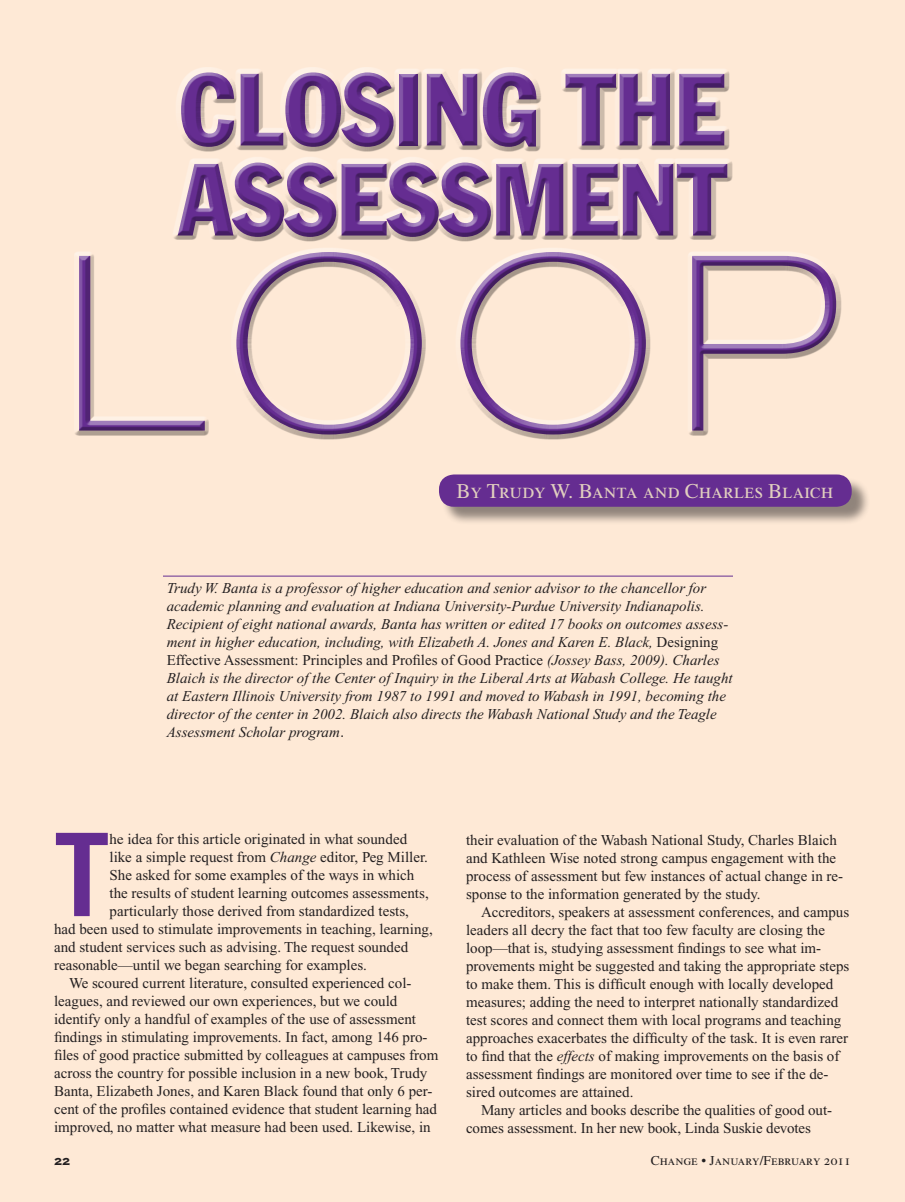
<style>
.page{position:relative;width:905px;height:1202px;background:#fff}
.page>*{position:absolute;margin:0;border:0;box-sizing:border-box;transform-origin:0 0}
.t1{font:100 expanded 244.5px "Helvetica Neue";color:#652d91}
.t2{font:700 condensed 111px "Helvetica";color:#652d91}
.t3{font:condensed 100.5px/90px "Franklin Gothic";color:#652d91}
.t4{font:21px "Times Roman SC";color:#e1cfbf}
.t5{font:15px/18px "Times New Roman";color:#231f20}
.t6{font:italic 15px/18px "Times New Roman";color:#231f20}
.t7{font:13.5px "Times Roman SC";color:#231f20}
.t8{font:700 13.5px "Copperplate";color:#231f20}
.s1{font-style:normal}
.s2{font-family:"Times"}
.s3{font-style:italic}
</style>
<div class="page">
<div style="left:0;top:0;width:904px;height:1202px;background:#fee9d6"></div>
<hr style="left:163px;top:575px;width:570px;height:1px;background:#652d91">
<div style="left:441px;top:477px;width:429px;height:48px;background:#231f20;opacity:.5"></div>
<div style="left:439px;top:474px;width:412px;height:33px;background:#652d91;border-radius:15px"></div>
<div style="left:74px;top:71px;width:767px;height:368px;background:#231f20;opacity:.53"></div>
<h3 class="t3" style="left:178px;top:63px;width:549px">CLOSING THE<br>ASSESSMENT</h3>
<h1 class="t1" style="left:64px;top:198px;width:777px">LOOP</h1>
<h3 class="t4" style="left:456px;top:479px;width:378px">By Trudy W. Banta and Charles Blaich</h3>
<p class="t6" style="left:167px;top:579px;width:567px">Trudy W. Banta is a professor of higher education and senior advisor to the chancellor for academic planning and evaluation at Indiana University-Purdue University Indianapolis.<br>Recipient of eight national awards, Banta has written or edited 17 books on outcomes assess&shy;ment in higher education, including, with Elizabeth A. Jones and Karen E. Black, <span class="s1">Designing Effective Assessment: Principles and Profiles of Good Practice</span> (Jossey Bass, 2009). Charles Blaich is the director of the Center of Inquiry in the Liberal Arts at Wabash College. He taught at Eastern Illinois University from 1987 to 1991 and moved to Wabash in 1991, becoming the director of the center in 2002. Blaich also directs the Wabash National Study and the Teagle Assessment Scholar program<span class="s2">.</span></p>
<h2 class="t2" style="left:54px;top:808px;width:57px">T</h2>
<p class="t5" style="left:110px;top:830px;width:299px"><span class="s2">he</span> idea for this article originated in what sounded</p>
<p class="t5" style="left:110px;top:848px;width:320px">like a simple request from <span class="s3">Change</span> editor, Peg Miller.</p>
<p class="t5" style="left:110px;top:866px;width:306px">She asked for some examples of the ways in which</p>
<p class="t5" style="left:110px;top:884px;width:321px">the results of student learning outcomes assessments,</p>
<p class="t5" style="left:110px;top:902px;width:301px">particularly those derived from standardized tests,</p>
<p class="t5" style="left:54px;top:920px;width:380px">had been used to stimulate improvements in teaching, learning,</p>
<p class="t5" style="left:54px;top:938px;width:356px">and student services such as advising. The request sounded</p>
<p class="t5" style="left:54px;top:956px;width:314px">reasonable—until we began searching for examples.</p>
<p class="t5" style="left:69px;top:974px;width:344px">We scoured current literature, consulted experienced col-</p>
<p class="t5" style="left:54px;top:992px;width:345px">leagues, and reviewed our own experiences, but we could</p>
<p class="t5" style="left:54px;top:1010px;width:363px">identify only a handful of examples of the use of assessment</p>
<p class="t5" style="left:54px;top:1028px;width:375px">findings in stimulating improvements. In fact, among 146 pro-</p>
<p class="t5" style="left:54px;top:1046px;width:386px">files of good practice submitted by colleagues at campuses from</p>
<p class="t5" style="left:54px;top:1064px;width:375px">across the country for possible inclusion in a new book, Trudy</p>
<p class="t5" style="left:54px;top:1082px;width:380px">Banta, Elizabeth Jones, and Karen Black found that only 6 per-</p>
<p class="t5" style="left:54px;top:1100px;width:384px">cent of the profiles contained evidence that student learning had</p>
<p class="t5" style="left:54px;top:1118px;width:378px">improved, no matter what measure had been used. Likewise, in</p>
<p class="t5" style="left:466px;top:830px;width:379px">their evaluation of the Wabash National Study, Charles Blaich and Kathleen Wise noted strong campus engagement with the process of assessment but few instances of actual change in re&shy;sponse to the information generated by the study.</p>
<p class="t5" style="left:466px;top:902px;width:385px;text-indent:15px">Accreditors, speakers at assessment conferences, and campus leaders all decry the fact that too few faculty are closing the loop—that is, studying assessment findings to see what im&shy;provements might be suggested and taking the appropriate steps to make them. This is difficult enough with locally developed measures; adding the need to interpret nationally standardized test scores and connect them with local programs and teaching approaches exacerbates the difficulty of the task. It is even rarer to find that the <span class="s3">effects</span> of making improvements on the basis of assessment findings are monitored over time to see if the de&shy;sired outcomes are attained.</p>
<p class="t5" style="left:466px;top:1100px;width:367px;text-indent:15px">Many articles and books describe the qualities of good out&shy;comes assessment. In her new book, Linda Suskie devotes</p>
<p class="t8" style="left:54px;top:1152px;width:18px">22</p>
<p class="t7" style="left:650px;top:1152px;width:202px">Change • January/February 2011</p>
</div>
